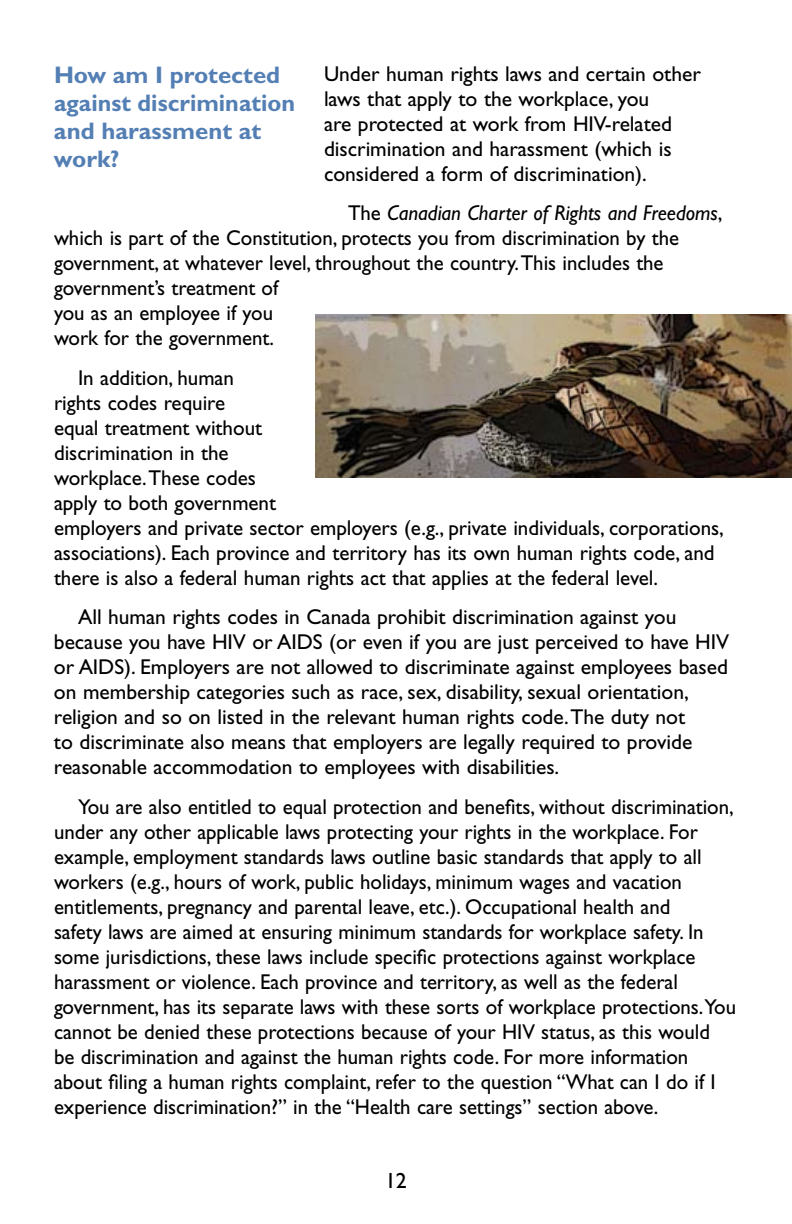
<style>
.page{position:relative;width:792px;height:1224px;background:#fff}
.page>*{position:absolute;margin:0;border:0;box-sizing:border-box;transform-origin:0 0}
.t1{font:700 24px/28px "Gill Sans";color:#547fb4}
.t2{font:22px "Gill Sans";color:#000}
.t3{font:21.6px/25px "Gill Sans";color:#000}
.s1{font-style:italic}
</style>
<div class="page">
<img style="left:316px;top:315px;width:476px;height:162px">
<p class="t3" style="left:324px;top:61px;width:378px">Under human rights laws and certain other laws that apply to the workplace, you<br>are protected at work from HIV-related discrimination and harassment (which is considered a form of discrimination).</p>
<p class="t3" style="left:54px;top:201px;width:670px;text-indent:294px">The <span class="s1">Canadian Charter of Rights and Freedoms</span>, which is part of the Constitution, protects you from discrimination by the government, at whatever level, throughout the country. This includes the government’s treatment of<br>you as an employee if you<br>work for the government.</p>
<p class="t3" style="left:54px;top:365px;width:671px;text-indent:24px">In addition, human<br>rights codes require<br>equal treatment without<br>discrimination in the<br>workplace. These codes<br>apply to both government<br>employers and private sector employers (e.g., private individuals, corporations, associations). Each province and territory has its own human rights code, and there is also a federal human rights act that applies at the federal level.</p>
<p class="t3" style="left:54px;top:605px;width:677px;text-indent:24px">All human rights codes in Canada prohibit discrimination against you because you have HIV or AIDS (or even if you are just perceived to have HIV or AIDS). Employers are not allowed to discriminate against employees based on membership categories such as race, sex, disability, sexual orientation, religion and so on listed in the relevant human rights code. The duty not<br>to discriminate also means that employers are legally required to provide reasonable accommodation to employees with disabilities.</p>
<p class="t3" style="left:54px;top:794px;width:684px;text-indent:24px">You are also entitled to equal protection and benefits, without discrimination, under any other applicable laws protecting your rights in the workplace. For example, employment standards laws outline basic standards that apply to all workers (e.g., hours of work, public holidays, minimum wages and vacation entitlements, pregnancy and parental leave, etc.). Occupational health and<br>safety laws are aimed at ensuring minimum standards for workplace safety. In some jurisdictions, these laws include specific protections against workplace harassment or violence. Each province and territory, as well as the federal government, has its separate laws with these sorts of workplace protections.You cannot be denied these protections because of your HIV status, as this would<br>be discrimination and against the human rights code. For more information about filing a human rights complaint, refer to the question “What can I do if I experience discrimination?” in the “Health care settings” section above.</p>
<p class="t1" style="left:54px;top:61px;width:243px">How am I protected against discrimination and harassment at work?</p>
<p class="t2" style="left:385px;top:1168px;width:23px">12</p>
</div>
